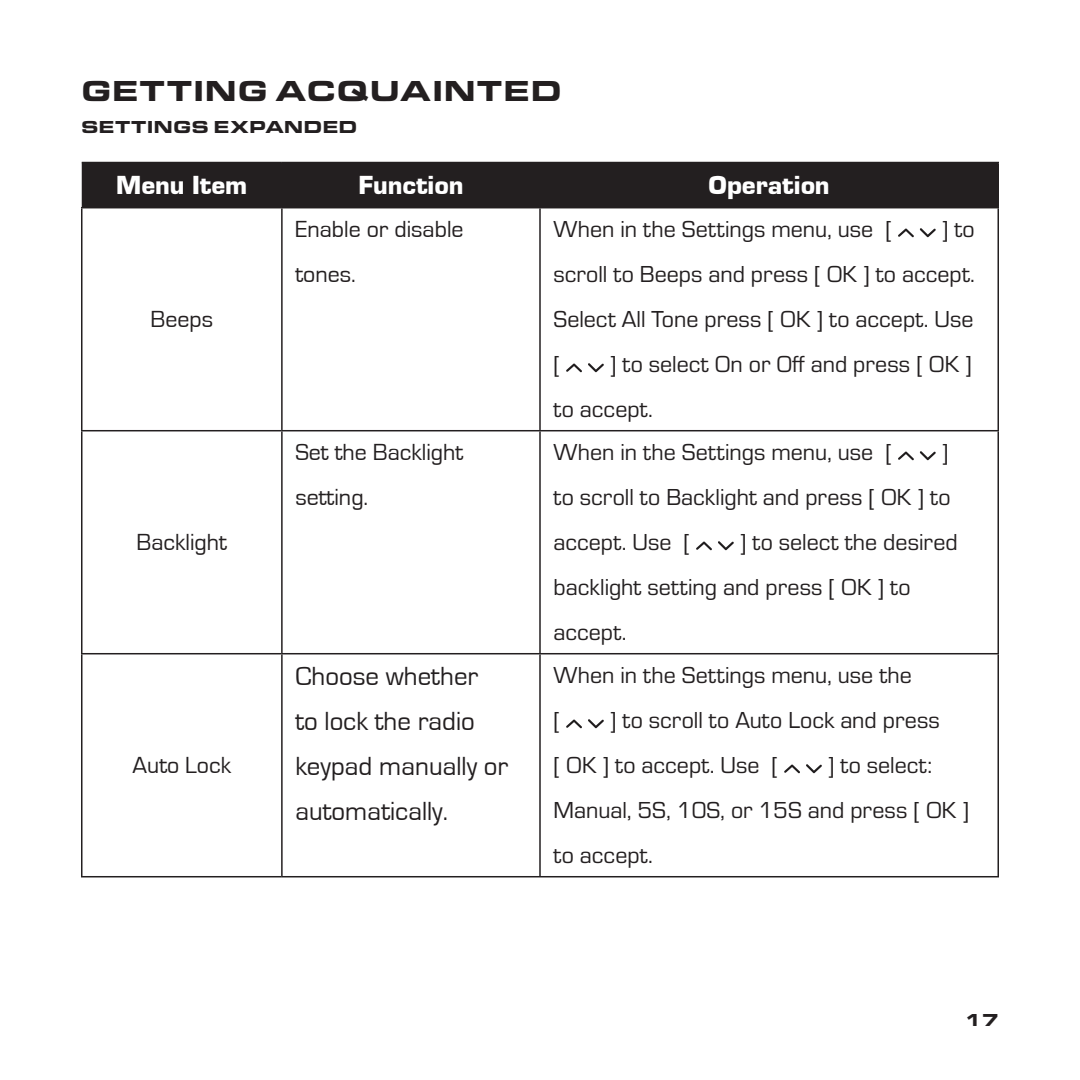
<style>
.page{position:relative;width:1080px;height:1080px;background:#fff}
.page>*{position:absolute;margin:0;border:0;box-sizing:border-box;transform-origin:0 0}
.t1{font:900 30px "Eurostile Ext";letter-spacing:.015em;color:#231f20}
.t2{font:27px/45px "Eurostile";color:#231f20}
.t3{font:900 27px "Eurostile";color:#fff}
.t4{font:24px/45px "Eurostile";color:#231f20}
.t5{font:24px/45px "Eurostile";color:#231f20}
.t6{font:900 18px "Eurostile Ext";color:#231f20}
</style>
<div class="page">
<div style="left:82px;top:163px;width:916px;height:44px;background:#231f20"></div>
<hr style="left:81px;top:207px;width:201px;height:1px;background:#231f20">
<hr style="left:81px;top:208px;width:1px;height:222px;background:#231f20">
<hr style="left:282px;top:207px;width:258px;height:1px;background:#231f20">
<hr style="left:281px;top:208px;width:2px;height:222px;background:#231f20">
<hr style="left:540px;top:207px;width:459px;height:1px;background:#231f20">
<hr style="left:539px;top:208px;width:2px;height:222px;background:#231f20">
<hr style="left:998px;top:208px;width:1px;height:222px;background:#231f20">
<hr style="left:81px;top:430px;width:201px;height:1px;background:#231f20">
<hr style="left:81px;top:431px;width:1px;height:222px;background:#231f20">
<hr style="left:282px;top:430px;width:258px;height:1px;background:#231f20">
<hr style="left:281px;top:431px;width:2px;height:222px;background:#231f20">
<hr style="left:540px;top:430px;width:459px;height:1px;background:#231f20">
<hr style="left:539px;top:431px;width:2px;height:222px;background:#231f20">
<hr style="left:998px;top:431px;width:1px;height:222px;background:#231f20">
<hr style="left:81px;top:653px;width:201px;height:1px;background:#231f20">
<hr style="left:81px;top:654px;width:1px;height:222px;background:#231f20">
<hr style="left:282px;top:653px;width:258px;height:1px;background:#231f20">
<hr style="left:281px;top:654px;width:2px;height:222px;background:#231f20">
<hr style="left:540px;top:653px;width:459px;height:1px;background:#231f20">
<hr style="left:539px;top:654px;width:2px;height:222px;background:#231f20">
<hr style="left:998px;top:654px;width:1px;height:222px;background:#231f20">
<hr style="left:81px;top:876px;width:201px;height:1px;background:#231f20">
<hr style="left:282px;top:876px;width:258px;height:1px;background:#231f20">
<hr style="left:540px;top:876px;width:459px;height:1px;background:#231f20">
<hr style="left:82px;top:162px;width:200px;height:1px;background:#231f20">
<hr style="left:282px;top:162px;width:258px;height:1px;background:#231f20">
<hr style="left:540px;top:162px;width:459px;height:1px;background:#231f20">
<hr style="left:539px;top:163px;width:2px;height:44px;background:#231f20">
<hr style="left:998px;top:163px;width:1px;height:44px;background:#231f20">
<svg style="left:898px;top:228px;width:16px;height:9px"></svg>
<svg style="left:920px;top:228px;width:16px;height:9px"></svg>
<svg style="left:566px;top:363px;width:16px;height:9px"></svg>
<svg style="left:588px;top:363px;width:16px;height:9px"></svg>
<svg style="left:898px;top:451px;width:16px;height:9px"></svg>
<svg style="left:920px;top:451px;width:16px;height:9px"></svg>
<svg style="left:696px;top:541px;width:16px;height:9px"></svg>
<svg style="left:718px;top:541px;width:16px;height:9px"></svg>
<svg style="left:566px;top:719px;width:16px;height:9px"></svg>
<svg style="left:588px;top:719px;width:16px;height:9px"></svg>
<svg style="left:784px;top:764px;width:16px;height:9px"></svg>
<svg style="left:806px;top:764px;width:16px;height:9px"></svg>
<p class="t1" style="left:81px;top:68px;width:483px">GETTING ACQUAINTED</p>
<p class="t6" style="left:81px;top:114px;width:278px">SETTINGS EXPANDED</p>
<p class="t3" style="left:116px;top:171px;width:133px">Menu Item</p>
<p class="t3" style="left:358px;top:171px;width:106px">Function</p>
<p class="t3" style="left:709px;top:171px;width:123px">Operation</p>
<p class="t5" style="left:151px;top:297px;width:64px">Beeps</p>
<p class="t5" style="left:137px;top:520px;width:92px">Backlight</p>
<p class="t5" style="left:133px;top:743px;width:100px">Auto Lock</p>
<p class="t5" style="left:295px;top:207px;width:170px">Enable or disable tones.</p>
<p class="t4" style="left:554px;top:206px;width:340px">When in the Settings menu, use [</p>
<p class="t4" style="left:554px;top:206px;width:423px;text-align:justify;text-indent:388px">] to scroll to Beeps and press [ OK ] to accept.<br>Select All Tone press [ OK ] to accept. Use [</p>
<p class="t4" style="left:553px;top:341px;width:420px;text-indent:56px">] to select On or Off and press [ OK ] to accept.</p>
<p class="t5" style="left:295px;top:430px;width:169px">Set the Backlight setting.</p>
<p class="t4" style="left:553px;top:429px;width:340px">When in the Settings menu, use [</p>
<p class="t4" style="left:554px;top:429px;width:399px;text-align:justify;text-indent:388px">] to scroll to Backlight and press [ OK ] to accept. Use [</p>
<p class="t4" style="left:554px;top:519px;width:406px;text-indent:186px">] to select the desired backlight setting and press [ OK ] to accept.</p>
<p class="t2" style="left:295px;top:654px;width:215px">Choose whether<br>to lock the radio keypad manually or automatically.</p>
<p class="t4" style="left:554px;top:652px;width:360px">When in the Settings menu, use the [</p>
<p class="t4" style="left:553px;top:697px;width:388px;text-indent:56px">] to scroll to Auto Lock and press [ OK ] to accept. Use [</p>
<p class="t4" style="left:554px;top:742px;width:417px;text-indent:274px">] to select:<br>Manual, 5S, 10S, or 15S and press [ OK ] to accept.</p>
<p class="t6" style="left:965px;top:1006px;width:36px">17</p>
</div>
